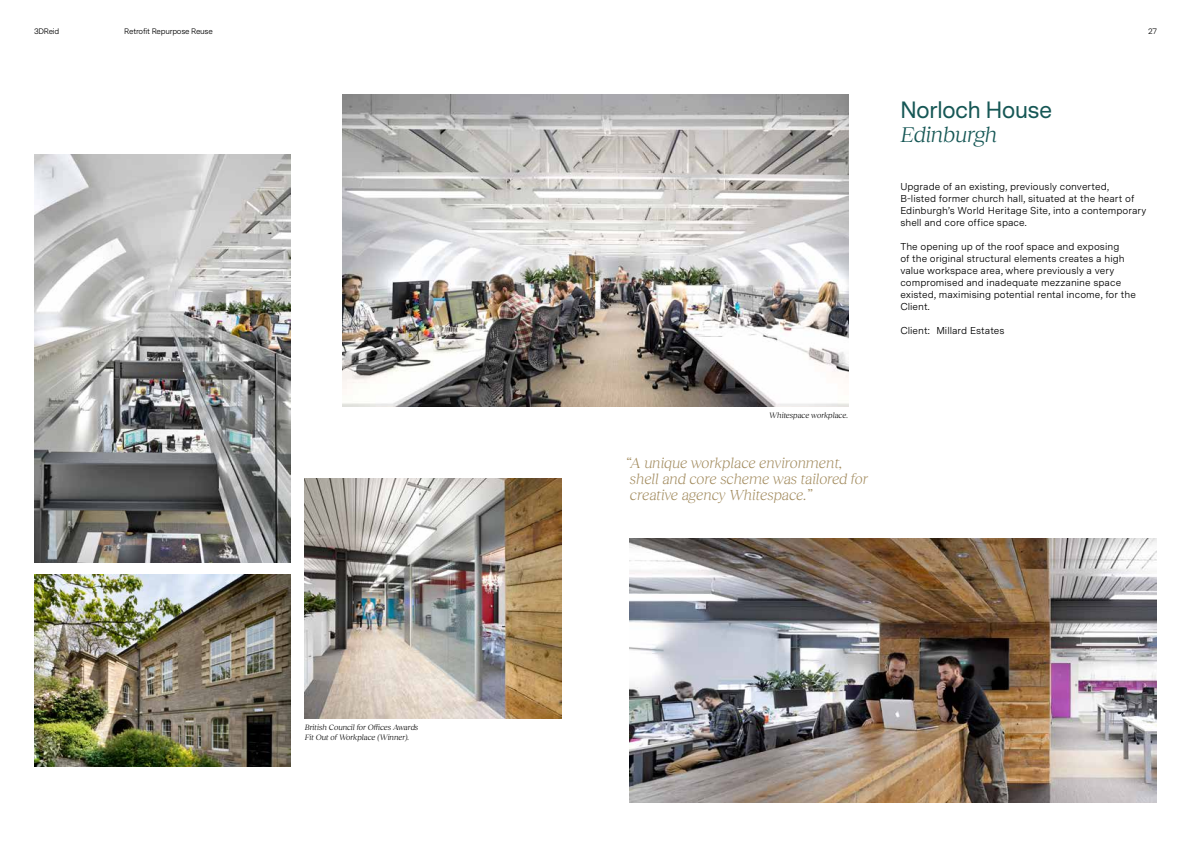
<style>
.page{position:relative;width:1191px;height:842px;background:#fff}
.page>*{position:absolute;margin:0;border:0;box-sizing:border-box;transform-origin:0 0}
.t1{font:22px "Messina Sans";letter-spacing:-.005em;color:#165755}
.t2{font:italic 22px "Reckless Neue";letter-spacing:-.01em;color:#165755}
.t3{font:italic 300 15px/16px "Reckless Neue";color:#a28b5e}
.t4{font:10px/12px "Messina Sans";letter-spacing:.005em;color:#000}
.t5{font:italic 8px/9.6px "Reckless Neue";color:#000}
.t6{font:8px "Messina Sans";letter-spacing:-.03em;color:#000}
</style>
<div class="page">
<img style="left:343px;top:94px;width:505px;height:312px">
<img style="left:34px;top:154px;width:257px;height:408px">
<img style="left:34px;top:574px;width:257px;height:192px">
<img style="left:629px;top:538px;width:528px;height:264px">
<img style="left:305px;top:478px;width:256px;height:240px">
<p class="t6" style="left:34px;top:25px;width:27px">3DReid</p>
<p class="t6" style="left:124px;top:25px;width:90px">Retrofit Repurpose Reuse</p>
<p class="t6" style="left:1148px;top:25px;width:10px">27</p>
<p class="t5" style="left:305px;top:722px;width:115px">British Council for Offices Awards<br>Fit Out of Workplace (Winner).</p>
<p class="t5" style="left:769px;top:410px;width:80px">Whitespace workplace.</p>
<h2 class="t3" style="left:625px;top:454px;width:244px">“A unique workplace environment, shell and core scheme was tailored for creative agency Whitespace.”</h2>
<h1 class="t1" style="left:900px;top:95px;width:153px">Norloch House</h1>
<h1 class="t2" style="left:900px;top:119px;width:99px">Edinburgh</h1>
<p class="t4" style="left:900px;top:180px;width:248px">Upgrade of an existing, previously converted, B-listed former church hall, situated at the heart of Edinburgh’s World Heritage Site, into a contemporary shell and core office space.</p>
<p class="t4" style="left:900px;top:240px;width:237px">The opening up of the roof space and exposing<br>of the original structural elements creates a high value workspace area, where previously a very compromised and inadequate mezzanine space existed, maximising potential rental income, for the Client.</p>
<p class="t4" style="left:900px;top:324px;width:106px">Client: Millard Estates</p>
</div>
